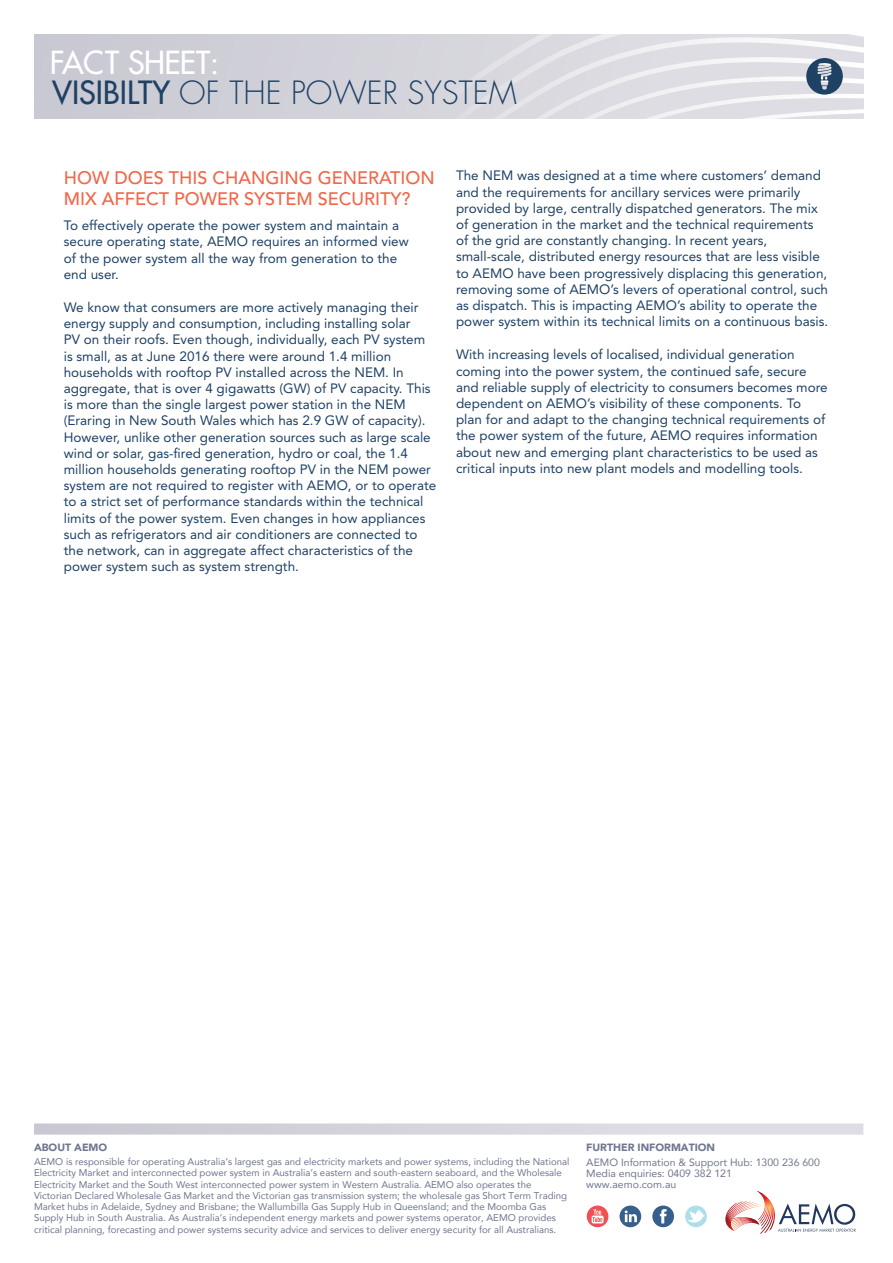
<style>
.page{position:relative;width:893px;height:1263px;background:#fff}
.page>*{position:absolute;margin:0;border:0;box-sizing:border-box;transform-origin:0 0}
.t1{font:300 31.2px "Futura";color:#1e4164}
.t2{font:31.05px "Futura";letter-spacing:-.02em;color:#fff}
.t3{font:500 18px/21.6px "Avenir";color:#f26649}
.t4{font:13.5px/16.2px "Avenir";color:#1e4164}
.t5{font:10.5px/11.2px "Avenir";color:#6f758f}
.t6{font:900 10.5px "Avenir";color:#6f758f}
.t7{font:9.75px/11.2px "Avenir";color:#6f758f}
.s1{font-weight:400}
</style>
<div class="page">
<svg style="left:34px;top:34px;width:829px;height:85px;background:#d7d7de"></svg>
<svg style="left:587px;top:1205px;width:21px;height:22px"></svg>
<svg style="left:620px;top:1205px;width:21px;height:22px"></svg>
<div style="left:652px;top:1205px;width:22px;height:22px;background:#375f8d;border-radius:50%"></div>
<svg style="left:685px;top:1205px;width:22px;height:22px"></svg>
<svg style="left:34px;top:1123px;width:829px;height:11px;background:#d6d6dd"></svg>
<svg style="left:806px;top:58px;width:37px;height:37px"></svg>
<svg style="left:725px;top:1191px;width:131px;height:42px"></svg>
<svg style="left:592px;top:1209px;width:12px;height:14px"></svg>
<svg style="left:687px;top:1210px;width:18px;height:15px"></svg>
<svg style="left:625px;top:1210px;width:12px;height:12px"></svg>
<svg style="left:660px;top:1209px;width:6px;height:14px"></svg>
<h2 class="t2" style="left:50px;top:42px;width:171px">FACT SHEET:</h2>
<h1 class="t1" style="left:52px;top:73px;width:466px"><span class="s1">VISIBILTY</span> OF THE POWER SYSTEM</h1>
<h3 class="t3" style="left:64px;top:167px;width:372px">HOW DOES THIS CHANGING GENERATION<br>MIX AFFECT POWER SYSTEM SECURITY?</h3>
<p class="t4" style="left:64px;top:217px;width:346px">To effectively operate the power system and maintain a secure operating state, AEMO requires an informed view of the power system all the way from generation to the end user.</p>
<p class="t4" style="left:64px;top:299px;width:374px">We know that consumers are more actively managing their energy supply and consumption, including installing solar<br>PV on their roofs. Even though, individually, each PV system is small, as at June 2016 there were around 1.4 million households with rooftop PV installed across the NEM. In aggregate, that is over 4 gigawatts (GW) of PV capacity. This is more than the single largest power station in the NEM (Eraring in New South Wales which has 2.9 GW of capacity).<br>However, unlike other generation sources such as large scale wind or solar, gas-fired generation, hydro or coal, the 1.4 million households generating rooftop PV in the NEM power system are not required to register with AEMO, or to operate to a strict set of performance standards within the technical limits of the power system. Even changes in how appliances such as refrigerators and air conditioners are connected to the network, can in aggregate affect characteristics of the power system such as system strength.</p>
<p class="t4" style="left:456px;top:168px;width:374px">The NEM was designed at a time where customers’ demand and the requirements for ancillary services were primarily provided by large, centrally dispatched generators. The mix of generation in the market and the technical requirements of the grid are constantly changing. In recent years, small-scale, distributed energy resources that are less visible to AEMO have been progressively displacing this generation, removing some of AEMO’s levers of operational control, such as dispatch. This is impacting AEMO’s ability to operate the power system within its technical limits on a continuous basis.</p>
<p class="t4" style="left:456px;top:347px;width:373px">With increasing levels of localised, individual generation coming into the power system, the continued safe, secure and reliable supply of electricity to consumers becomes more dependent on AEMO’s visibility of these components. To plan for and adapt to the changing technical requirements of the power system of the future, AEMO requires information about new and emerging plant characteristics to be used as critical inputs into new plant models and modelling tools.</p>
<p class="t6" style="left:34px;top:1138px;width:75px">ABOUT AEMO</p>
<p class="t7" style="left:34px;top:1156px;width:537px">AEMO is responsible for operating Australia’s largest gas and electricity markets and power systems, including the National Electricity Market and interconnected power system in Australia’s eastern and south-eastern seaboard, and the Wholesale Electricity Market and the South West interconnected power system in Western Australia. AEMO also operates the Victorian Declared Wholesale Gas Market and the Victorian gas transmission system; the wholesale gas Short Term Trading Market hubs in Adelaide, Sydney and Brisbane; the Wallumbilla Gas Supply Hub in Queensland; and the Moomba Gas Supply Hub in South Australia. As Australia’s independent energy markets and power systems operator, AEMO provides critical planning, forecasting and power systems security advice and services to deliver energy security for all Australians.</p>
<p class="t6" style="left:586px;top:1138px;width:130px">FURTHER INFORMATION</p>
<p class="t5" style="left:586px;top:1156px;width:235px">AEMO Information &amp; Support Hub: 1300 236 600<br>Media enquiries: 0409 382 121 www.aemo.com.au</p>
</div>
